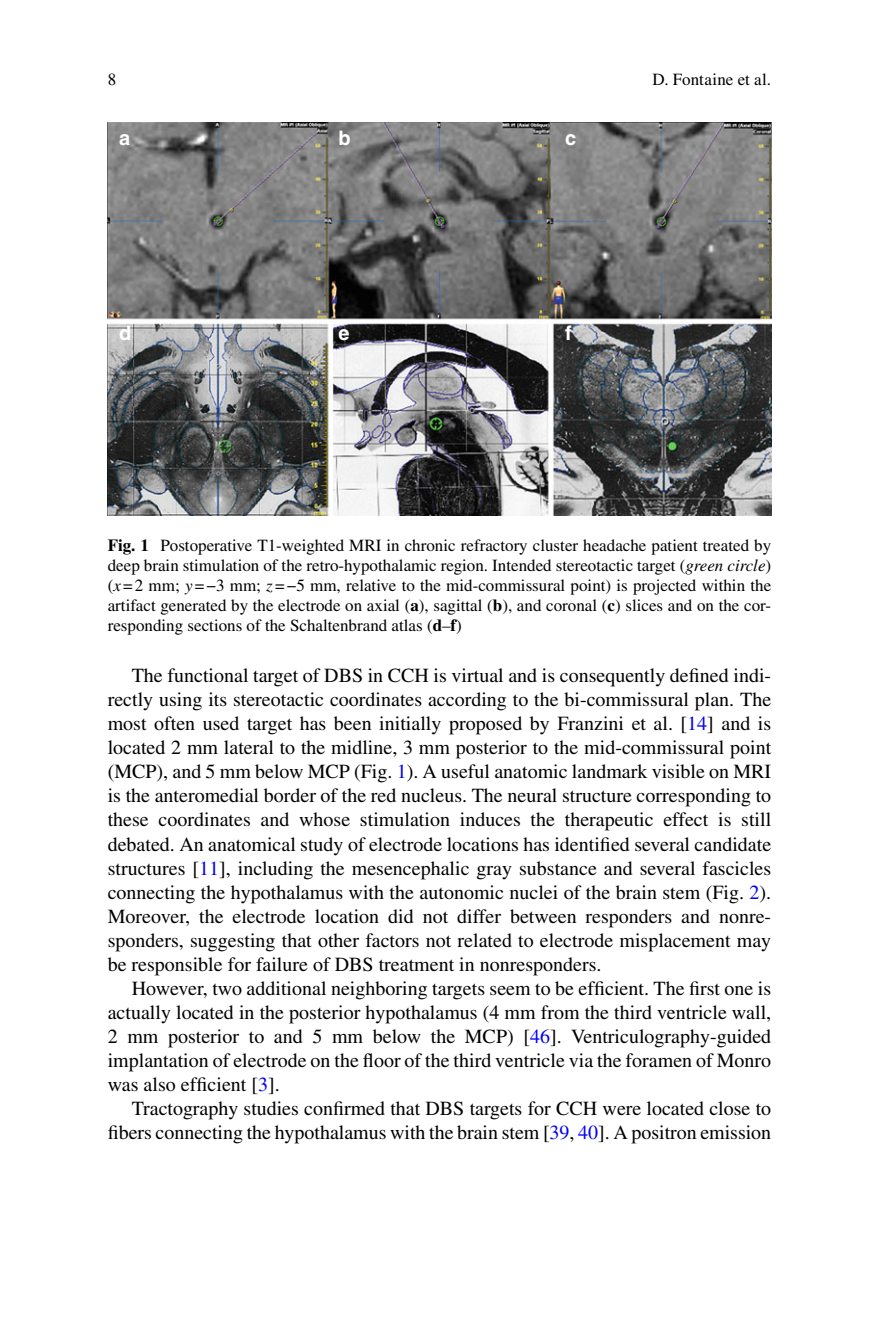
<style>
.page{position:relative;width:879px;height:1333px;background:#fff}
.page>*{position:absolute;margin:0;border:0;box-sizing:border-box;transform-origin:0 0}
.t1{font:20px/24px "Jhnxkq Gfmchw Times";color:#000;text-align:justify}
.t2{font:700 20px "Bqdbpk Jvphfg Helvetica";color:#fff}
.t3{font:17px/20px "Jhnxkq Gfmchw Times";color:#000;text-align:justify}
.s1{font-family:"Vxhdtg Dstlrb Times";font-weight:700}
.s2{font-family:"Sfqhxv Wjtqhj Times";font-style:italic}
.s3{color:#0000fa}
</style>
<div class="page">
<img style="left:108px;top:122px;width:663px;height:393px">
<p class="t3" style="left:108px;top:71px;width:10px">8</p>
<p class="t2" style="left:119px;top:127px;width:13px">a</p>
<p class="t2" style="left:338px;top:127px;width:14px">b</p>
<p class="t2" style="left:565px;top:127px;width:13px">c</p>
<p class="t2" style="left:119px;top:321px;width:14px">d</p>
<p class="t2" style="left:338px;top:321px;width:13px">e</p>
<p class="t2" style="left:565px;top:321px;width:8px">f</p>
<p class="t3" style="left:652px;top:71px;width:120px">D. Fontaine et al.</p>
<p class="t3" style="left:108px;top:536px;width:665px"><span class="s1">Fig. 1</span> Postoperative T1-weighted MRI in chronic refractory cluster headache patient treated by deep brain stimulation of the retro-hypothalamic region. Intended stereotactic target ( <span class="s2">green circle</span> ) ( <span class="s2">x</span> = 2 mm; <span class="s2">y</span> = −3 mm; <span class="s2">z</span> = −5 mm, relative to the mid-commissural point) is projected within the artifact generated by the electrode on axial ( <span class="s1">a</span> ), sagittal ( <span class="s1">b</span> ), and coronal ( <span class="s1">c</span> ) slices and on the cor&shy;responding sections of the Schaltenbrand atlas ( <span class="s1">d</span> – <span class="s1">f</span> )</p>
<p class="t1" style="left:108px;top:665px;width:665px;text-indent:24px">The functional target of DBS in CCH is virtual and is consequently defined indi&shy;rectly using its stereotactic coordinates according to the bi-commissural plan. The most often used target has been initially proposed by Franzini et al. [ <span class="s3">14</span> ] and is located 2 mm lateral to the midline, 3 mm posterior to the mid-commissural point (MCP), and 5 mm below MCP (Fig. <span class="s3">1</span> ). A useful anatomic landmark visible on MRI is the anteromedial border of the red nucleus. The neural structure corresponding to these coordinates and whose stimulation induces the therapeutic effect is still debated. An anatomical study of electrode locations has identified several candidate structures [ <span class="s3">11</span> ], including the mesencephalic gray substance and several fascicles connecting the hypothalamus with the autonomic nuclei of the brain stem (Fig. <span class="s3">2</span> ).<br>Moreover, the electrode location did not differ between responders and nonre&shy;sponders, suggesting that other factors not related to electrode misplacement may be responsible for failure of DBS treatment in nonresponders.</p>
<p class="t1" style="left:108px;top:977px;width:665px;text-indent:24px">However, two additional neighboring targets seem to be efficient. The first one is actually located in the posterior hypothalamus (4 mm from the third ventricle wall, 2 mm posterior to and 5 mm below the MCP) [ <span class="s3">46</span> ]. Ventriculography-guided implantation of electrode on the floor of the third ventricle via the foramen of Monro was also efficient [ <span class="s3">3</span> ].</p>
<p class="t1" style="left:108px;top:1097px;width:665px;text-align:right">Tractography studies confirmed that DBS targets for CCH were located close to fibers connecting the hypothalamus with the brain stem [ <span class="s3">39</span> , <span class="s3">40</span> ]. A positron emission</p>
</div>
